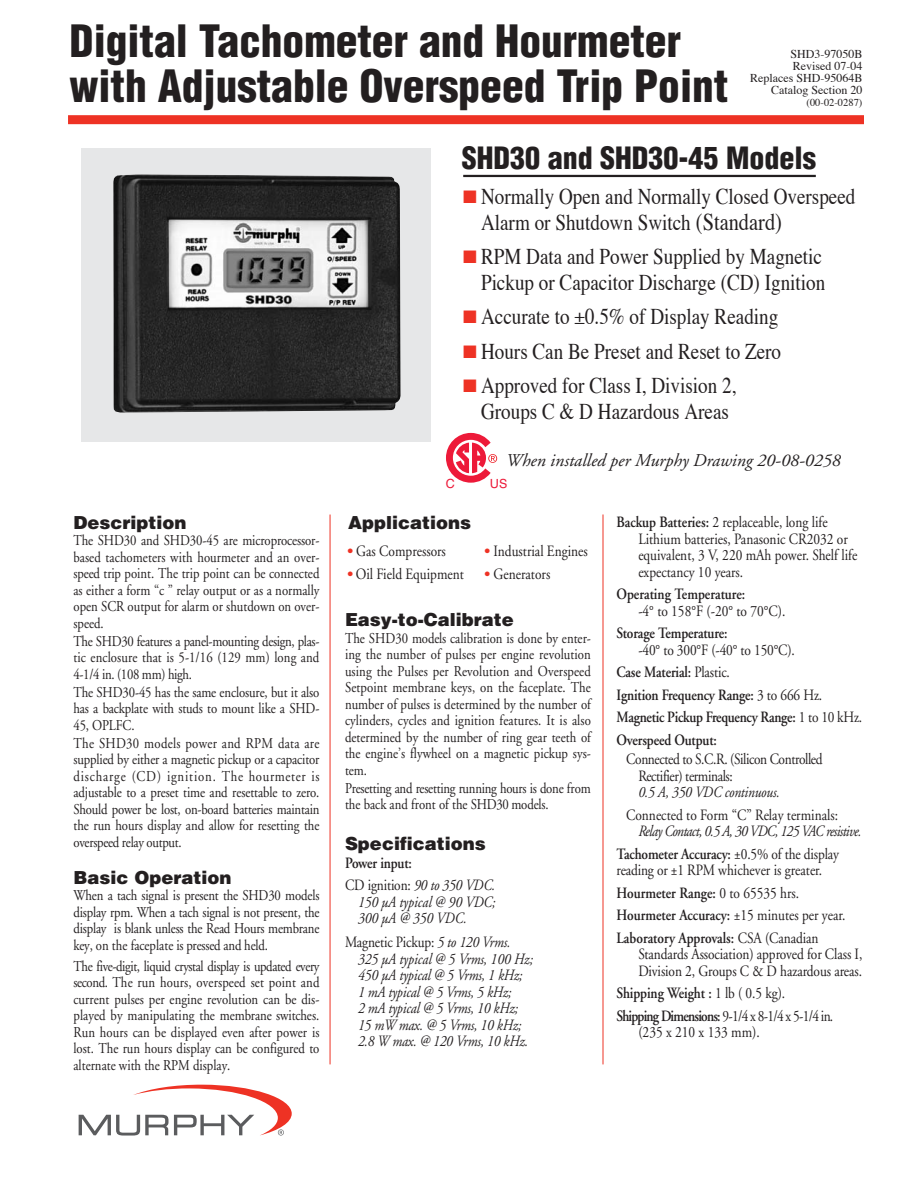
<style>
.page{position:relative;width:918px;height:1188px;background:#fff}
.page>*{position:absolute;margin:0;border:0;box-sizing:border-box;transform-origin:0 0}
.t1{font:900 condensed 43.5px/45px "Helvetica";color:#231f20}
.t2{font:900 condensed 30px "Helvetica";color:#231f20}
.t3{font:22.5px/25.5px "Times";color:#231f20;scale:.85 1}
.t4{font:900 18px "Helvetica";color:#231f20}
.t5{font:italic 18px "Adobe Garamond";color:#231f20}
.t6{font:15.75px/16.5px "Adobe Garamond";color:#231f20;scale:.85 1}
.t7{font:600 15.75px/22.5px "Adobe Garamond";letter-spacing:-.01em;color:#231f20;scale:.85 1}
.t8{font:italic 15.75px/16.5px "Adobe Garamond";letter-spacing:-.01em;color:#231f20;scale:.85 1}
.t9{font:italic 15.75px/22.5px "Adobe Garamond";letter-spacing:-.045em;color:#231f20;scale:.85 1}
.t10{font:15.75px/16.5px "Adobe Garamond";letter-spacing:-.03em;color:#231f20;scale:.85 1}
.t11{font:15px/16.5px "Adobe Garamond";color:#231f20;text-align:justify;scale:.85 1}
.t12{font:15px/16.5px "Adobe Garamond";letter-spacing:-.02em;color:#231f20;scale:.85 1}
.t13{font:12.6px "Helvetica";color:#ed1a39}
.t14{font:12px/12px "Times";color:#231f20;text-align:right}
.t15{font:10.5px "Times";color:#231f20}
.s1{color:#ee3224}
.s2{font-size:24px}
.s3{font-family:"Times";font-weight:700;font-size:16.5px;color:#ee3224}
.s4{font-weight:400}
.s5{font-weight:400;font-style:italic}
.s6{font-style:normal}
.s7{font-weight:600}
.s8{font-weight:600;font-style:normal}
</style>
<div class="page">
<div style="left:81px;top:148px;width:349px;height:294px;background:#e6e7e8"></div>
<hr style="left:463px;top:175px;width:353px;height:2px;background:#231f20">
<hr style="left:330px;top:515px;width:1px;height:549px;background:#ee3224">
<hr style="left:603px;top:514px;width:1px;height:550px;background:#ee3224">
<img style="left:113px;top:174px;width:288px;height:239px">
<svg style="left:79px;top:1085px;width:213px;height:51px"></svg>
<svg style="left:446px;top:433px;width:51px;height:50px"></svg>
<div style="left:68px;top:115px;width:796px;height:9px;background:#ee3224"></div>
<h1 class="t1" style="left:70px;top:22px;width:660px">Digital Tachometer and Hourmeter with Adjustable Overspeed Trip Point</h1>
<p class="t14" style="left:750px;top:49px;width:114px">SHD3-97050B<br>Revised 07-04<br>Replaces SHD-95064B<br>Catalog Section 20</p>
<p class="t15" style="left:807px;top:98px;width:57px">(00-02-0287)</p>
<h2 class="t2" style="left:462px;top:146px;width:356px">SHD30 and SHD30-45 Models</h2>
<h3 class="t3" style="left:481px;top:186px;width:442px;text-indent:-18px"><span class="s1">■</span> Normally Open and Normally Closed Overspeed<br>Alarm or Shutdown Switch <span class="s2">(Standard)</span></h3>
<h3 class="t3" style="left:463px;top:246px;width:428px;text-align:right"><span class="s1">■</span> RPM Data and Power Supplied by Magnetic<br>Pickup or Capacitor Discharge (CD) Ignition</h3>
<h3 class="t3" style="left:463px;top:306px;width:372px"><span class="s1">■</span> Accurate to ±0.5% of Display Reading</h3>
<h3 class="t3" style="left:463px;top:340px;width:376px"><span class="s1">■</span> Hours Can Be Preset and Reset to Zero</h3>
<h3 class="t3" style="left:463px;top:375px;width:323px;text-align:center"><span class="s1">■</span> Approved for Class I, Division 2,<br>Groups C &amp; D Hazardous Areas</h3>
<p class="t5" style="left:506px;top:453px;width:336px">When installed per Murphy Drawing 20-08-0258</p>
<p class="t4" style="left:74px;top:516px;width:114px">Description</p>
<p class="t11" style="left:74px;top:534px;width:291px">The SHD30 and SHD30-45 are microprocessor&shy;based tachometers with hourmeter and an over&shy;speed trip point. The trip point can be connected as either a form “c ” relay output or as a normally open SCR output for alarm or shutdown on over&shy;speed.</p>
<p class="t11" style="left:74px;top:634px;width:291px">The SHD30 features a panel-mounting design, plas&shy;tic enclosure that is 5-1/16 (129 mm) long and 4-1/4 in. (108 mm) high.</p>
<p class="t11" style="left:74px;top:685px;width:291px">The SHD30-45 has the same enclosure, but it also has a backplate with studs to mount like a SHD-45, OPLFC.</p>
<p class="t11" style="left:74px;top:736px;width:291px">The SHD30 models power and RPM data are supplied by either a magnetic pickup or a capacitor discharge (CD) ignition. The hourmeter is adjustable to a preset time and resettable to zero.<br>Should power be lost, on-board batteries maintain the run hours display and allow for resetting the overspeed relay output.</p>
<p class="t4" style="left:74px;top:871px;width:159px">Basic Operation</p>
<p class="t11" style="left:74px;top:888px;width:291px">When a tach signal is present the SHD30 models display rpm. When a tach signal is not present, the display is blank unless the Read Hours membrane key, on the faceplate is pressed and held.</p>
<p class="t11" style="left:74px;top:959px;width:291px">The five-digit, liquid crystal display is updated every second. The run hours, overspeed set point and current pulses per engine revolution can be dis&shy;played by manipulating the membrane switches.<br>Run hours can be displayed even after power is lost. The run hours display can be configured to alternate with the RPM display.</p>
<p class="t13" style="left:446px;top:479px;width:11px">C</p>
<p class="t13" style="left:490px;top:479px;width:19px">US</p>
<p class="t4" style="left:348px;top:516px;width:124px">Applications</p>
<p class="t6" style="left:347px;top:545px;width:118px"><span class="s3">•</span> Gas Compressors</p>
<p class="t6" style="left:347px;top:567px;width:139px"><span class="s3">•</span> Oil Field Equipment</p>
<p class="t6" style="left:485px;top:545px;width:123px"><span class="s3">•</span> Industrial Engines</p>
<p class="t6" style="left:485px;top:567px;width:79px"><span class="s3">•</span> Generators</p>
<p class="t4" style="left:345px;top:613px;width:170px">Easy-to-Calibrate</p>
<p class="t11" style="left:345px;top:631px;width:291px">The SHD30 models calibration is done by enter&shy;ing the number of pulses per engine revolution using the Pulses per Revolution and Overspeed Setpoint membrane keys, on the faceplate. The number of pulses is determined by the number of cylinders, cycles and ignition features. It is also determined by the number of ring gear teeth of the engine’s flywheel on a magnetic pickup sys&shy;tem.</p>
<p class="t12" style="left:345px;top:781px;width:291px">Presetting and resetting running hours is done from the back and front of the SHD30 models.</p>
<p class="t4" style="left:345px;top:837px;width:142px">Specifications</p>
<p class="t7" style="left:345px;top:853px;width:178px">Power input:<br><span class="s4">CD ignition:</span> <span class="s5">90 to 350 VDC.</span></p>
<p class="t8" style="left:358px;top:895px;width:163px">150 µA typical @ 90 VDC;<br>300 µA @ 350 VDC.</p>
<p class="t8" style="left:358px;top:936px;width:207px;text-indent:-13px"><span class="s6">Magnetic Pickup:</span> 5 to 120 Vrms.<br>325 µA typical @ 5 Vrms, 100 Hz;<br>450 µA typical @ 5 Vrms, 1 kHz;<br>1 mA typical @ 5 Vrms, 5 kHz;<br>2 mA typical @ 5 Vrms, 10 kHz;<br>15 mW max. @ 5 Vrms, 10 kHz;<br>2.8 W max. @ 120 Vrms, 10 kHz.</p>
<p class="t6" style="left:638px;top:516px;width:259px;text-indent:-22px"><span class="s7">Backup Batteries:</span> 2 replaceable, long life Lithium batteries, Panasonic CR2032 or equivalent, 3 V, 220 mAh power. Shelf life expectancy 10 years.</p>
<p class="t7" style="left:616px;top:585px;width:153px">Operating Temperature:</p>
<p class="t6" style="left:638px;top:604px;width:175px">-4° to 158°F (-20° to 70°C).</p>
<p class="t7" style="left:616px;top:624px;width:132px">Storage Temperature:</p>
<p class="t7" style="left:616px;top:640px;width:290px;text-indent:22px"><span class="s4">-40° to 300°F (-40° to 150°C).<br></span>Case Material: <span class="s4">Plastic.<br></span>Ignition Frequency Range: <span class="s4">3 to 666 Hz.<br></span>Magnetic Pickup Frequency Range: <span class="s4">1 to 10 kHz.<br></span>Overspeed Output:</p>
<p class="t10" style="left:638px;top:753px;width:218px;text-indent:-12px">Connected to S.C.R. (Silicon Controlled<br>Rectifier) terminals:</p>
<p class="t8" style="left:638px;top:786px;width:168px">0.5 A, 350 VDC continuous.</p>
<p class="t6" style="left:626px;top:808px;width:251px">Connected to Form “C” Relay terminals:</p>
<p class="t9" style="left:617px;top:822px;width:290px;text-indent:22px">Relay Contact, 0.5 A, 30 VDC, 125 VAC resistive.<br><span class="s8">Tachometer Accuracy:</span> <span class="s6">±0.5% of the display</span></p>
<p class="t6" style="left:617px;top:861px;width:271px;line-height:22.5px">reading or ±1 RPM whichever is greater.<br><span class="s7">Hourmeter Range:</span> 0 to 65535 hrs.<br><span class="s7">Hourmeter Accuracy:</span> ±15 minutes per year.<br><span class="s7">Laboratory Approvals:</span> CSA (Canadian</p>
<p class="t6" style="left:638px;top:948px;width:265px">Standards Association) approved for Class I,<br>Division 2, Groups C &amp; D hazardous areas.</p>
<p class="t7" style="left:617px;top:984px;width:257px">Shipping Weight : <span class="s4">1 lb ( 0.5 kg).<br></span>Shipping Dimensions: <span class="s4">9-1/4 x 8-1/4 x 5-1/4 in.</span></p>
<p class="t6" style="left:638px;top:1026px;width:144px">(235 x 210 x 133 mm).</p>
</div>
